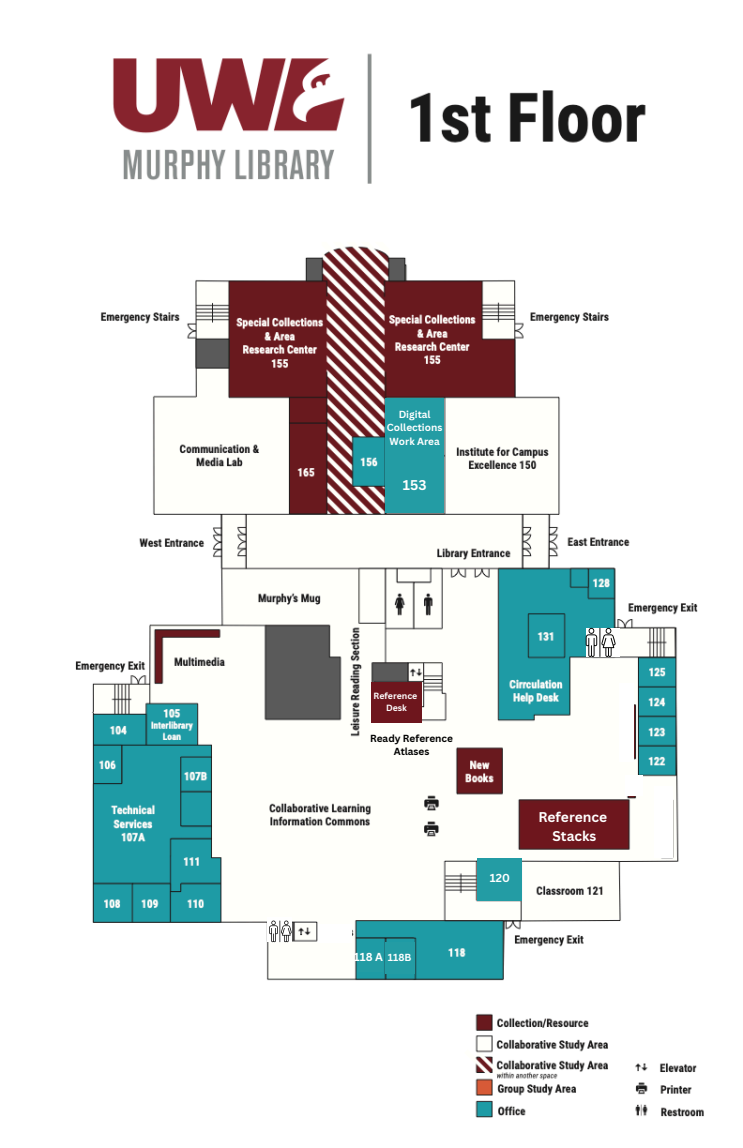
<style>
.page{position:relative;width:743px;height:1148px;background:#fff}
.page>*{position:absolute;margin:0;border:0;box-sizing:border-box;transform-origin:0 0}
.t1{font:700 13.75px/18.8px "Canva Sans";color:#fff;text-align:center}
.t2{font:700 11.25px "Canva Sans";color:#fff}
.t3{font:700 10px/13.4px "Canva Sans";color:#fff;text-align:center}
.t4{font:700 10px/13.4px "Canva Sans";color:#000;text-align:center}
.t5{font:700 8.75px "Canva Sans";color:#fff}
</style>
<div class="page">
<img style="left:75px;top:53px;width:629px;height:1065px">
<div style="left:319px;top:924px;width:33px;height:18px;background:#fff"></div>
<div style="left:371px;top:682px;width:50px;height:40px;background:#6e161d"></div>
<div style="left:522px;top:803px;width:105px;height:44px;background:#6e161d"></div>
<div style="left:385px;top:942px;width:29px;height:31px;background:#239ca4"></div>
<div style="left:358px;top:952px;width:25px;height:19px;background:#239ca4"></div>
<div style="left:619px;top:683px;width:15px;height:78px;background:#fff"></div>
<div style="left:654px;top:786px;width:18px;height:71px;background:#fff"></div>
<div style="left:625px;top:775px;width:18px;height:21px;background:#fff"></div>
<div style="left:267px;top:917px;width:24px;height:25px;background:#fff"></div>
<svg style="left:269px;top:920px;width:22px;height:22px"></svg>
<div style="left:585px;top:628px;width:34px;height:29px;background:#fff"></div>
<svg style="left:585px;top:628px;width:30px;height:29px"></svg>
<div style="left:385px;top:399px;width:59px;height:114px;background:#239ca4"></div>
<div style="left:477px;top:857px;width:45px;height:43px;background:#239ca4"></div>
<h2 class="t3" style="left:387px;top:407px;width:57px">Digital<br>Collections<br>Work Area</h2>
<h4 class="t1" style="left:403px;top:475px;width:25px">153</h4>
<p class="t5" style="left:373px;top:689px;width:45px">Reference</p>
<h5 class="t5" style="left:386px;top:701px;width:22px">Desk</h5>
<h5 class="t4" style="left:370px;top:731px;width:84px">Ready Reference<br>Atlases</h5>
<p class="t2" style="left:354px;top:949px;width:31px">118 A</p>
<p class="t3" style="left:388px;top:950px;width:25px">118B</p>
<p class="t2" style="left:489px;top:870px;width:22px">120</p>
<h1 class="t1" style="left:538px;top:807px;width:70px">Reference<br>Stacks</h1>
</div>
